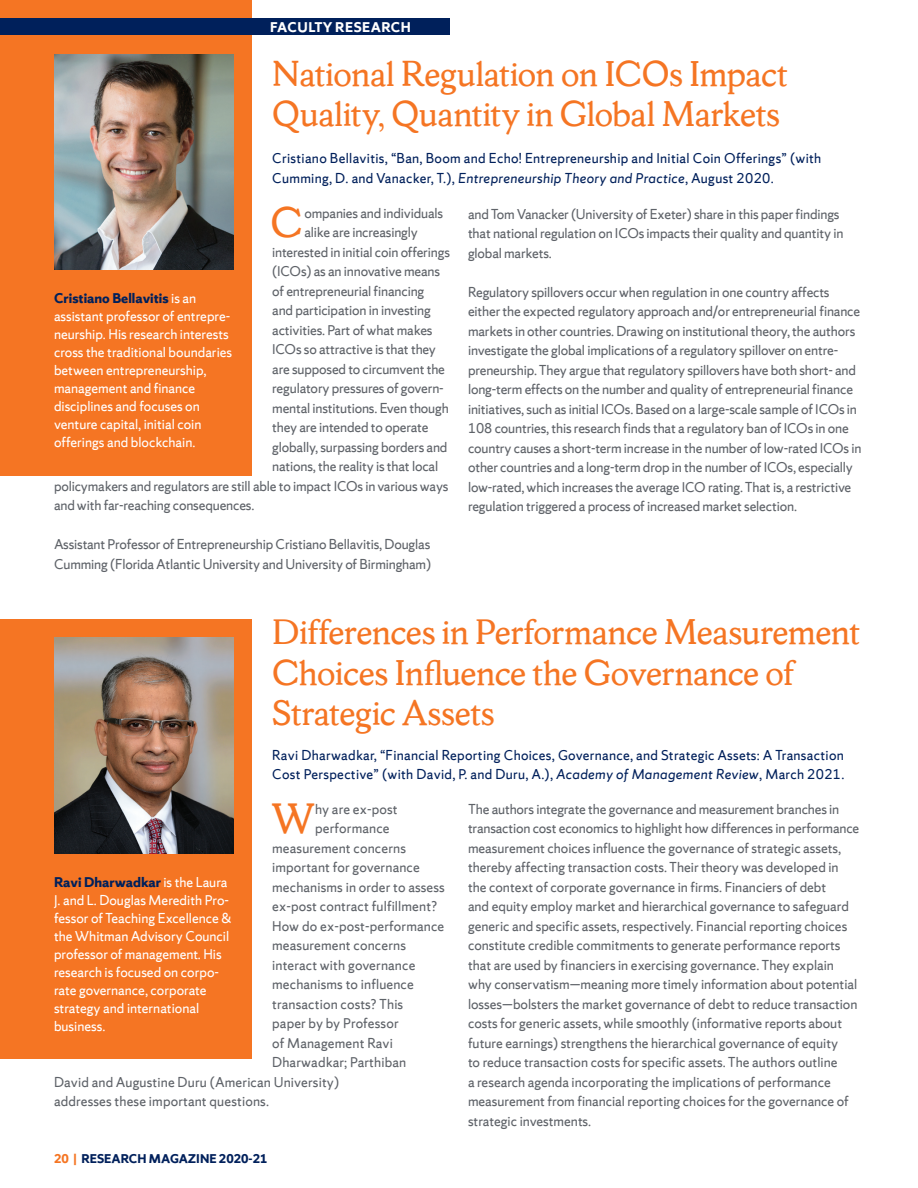
<style>
.page{position:relative;width:918px;height:1188px;background:#fff}
.page>*{position:absolute;margin:0;border:0;box-sizing:border-box;transform-origin:0 0}
.t1{font:44.55px "Sherman Serif";color:#f57523}
.t2{font:37.5px/40.5px "Sherman Serif";letter-spacing:-.005em;color:#f57523}
.t3{font:15px/19.5px "Sherman Sans";letter-spacing:-.01em;color:#5f6369}
.t4{font:15px/18px "Sherman Sans";color:#fff}
.t5{font:15px "Sherman Sans";letter-spacing:.01em;color:#5f6369}
.t6{font:15px/19.5px "Sherman Sans";letter-spacing:.02em;color:#00205b}
.t7{font:700 15px "Sherman Sans";letter-spacing:.03em;color:#fff}
.t8{font:700 13.5px "Sherman Sans";color:#00205b}
.s1{font-style:italic}
.s2{font-weight:700;color:#00205b}
.s3{color:#f57523}
</style>
<div class="page">
<div style="left:0;top:619px;width:252px;height:439px;background:#f57523"></div>
<div style="left:0;top:0;width:252px;height:475px;background:#f57523"></div>
<div style="left:0;top:18px;width:450px;height:16px;background:#00205b"></div>
<img style="left:54px;top:638px;width:180px;height:216px">
<img style="left:54px;top:54px;width:180px;height:216px">
<p class="t7" style="left:270px;top:18px;width:142px">FACULTY RESEARCH</p>
<p class="t2" style="left:272px;top:53px;width:517px">National Regulation on ICOs Impact<br>Quality, Quantity in Global Markets</p>
<p class="t6" style="left:272px;top:149px;width:551px">Cristiano Bellavitis, “Ban, Boom and Echo! Entrepreneurship and Initial Coin Offerings” (with<br>Cumming, D. and Vanacker, T.), <span class="s1">Entrepreneurship Theory and Practice</span>, August 2020.</p>
<p class="t1" style="left:271px;top:195px;width:34px">C</p>
<p class="t3" style="left:304px;top:203px;width:140px">ompanies and individuals</p>
<p class="t3" style="left:304px;top:222px;width:115px">alike are increasingly</p>
<p class="t3" style="left:272px;top:242px;width:179px">interested in initial coin offerings</p>
<p class="t3" style="left:272px;top:261px;width:169px">(ICOs) as an innovative means</p>
<p class="t3" style="left:272px;top:281px;width:154px">of entrepreneurial financing</p>
<p class="t3" style="left:272px;top:300px;width:160px">and participation in investing</p>
<p class="t3" style="left:272px;top:320px;width:162px">activities. Part of what makes</p>
<p class="t3" style="left:272px;top:339px;width:165px">ICOs so attractive is that they</p>
<p class="t3" style="left:272px;top:359px;width:174px">are supposed to circumvent the</p>
<p class="t3" style="left:272px;top:378px;width:173px">regulatory pressures of govern-</p>
<p class="t3" style="left:272px;top:398px;width:178px">mental institutions. Even though</p>
<p class="t3" style="left:272px;top:417px;width:158px">they are intended to operate</p>
<p class="t3" style="left:272px;top:437px;width:177px">globally, surpassing borders and</p>
<p class="t3" style="left:272px;top:456px;width:167px">nations, the reality is that local</p>
<p class="t3" style="left:54px;top:476px;width:396px">policymakers and regulators are still able to impact ICOs in various ways</p>
<p class="t3" style="left:54px;top:495px;width:202px">and with far-reaching consequences.</p>
<p class="t3" style="left:54px;top:534px;width:379px">Assistant Professor of Entrepreneurship Cristiano Bellavitis, Douglas<br>Cumming (Florida Atlantic University and University of Birmingham)</p>
<p class="t4" style="left:54px;top:289px;width:180px"><span class="s2">Cristiano Bellavitis</span> is an assistant professor of entrepre&shy;neurship. His research interests cross the traditional boundaries between entrepreneurship, management and finance disciplines and focuses on venture capital, initial coin offerings and blockchain.</p>
<p class="t3" style="left:468px;top:204px;width:377px">and Tom Vanacker (University of Exeter) share in this paper findings that national regulation on ICOs impacts their quality and quantity in global markets.</p>
<p class="t3" style="left:468px;top:282px;width:395px">Regulatory spillovers occur when regulation in one country affects either the expected regulatory approach and/or entrepreneurial finance markets in other countries. Drawing on institutional theory, the authors investigate the global implications of a regulatory spillover on entre&shy;preneurship. They argue that regulatory spillovers have both short- and long-term effects on the number and quality of entrepreneurial finance initiatives, such as initial ICOs. Based on a large-scale sample of ICOs in 108 countries, this research finds that a regulatory ban of ICOs in one country causes a short-term increase in the number of low-rated ICOs in other countries and a long-term drop in the number of ICOs, especially low-rated, which increases the average ICO rating. That is, a restrictive regulation triggered a process of increased market selection.</p>
<p class="t2" style="left:272px;top:611px;width:589px">Differences in Performance Measurement<br>Choices Influence the Governance of<br>Strategic Assets</p>
<p class="t6" style="left:272px;top:745px;width:574px">Ravi Dharwadkar, “Financial Reporting Choices, Governance, and Strategic Assets: A Transaction<br>Cost Perspective” (with David, P. and Duru, A.), <span class="s1">Academy of Management Review</span>, March 2021.</p>
<p class="t1" style="left:272px;top:791px;width:45px">W</p>
<p class="t5" style="left:315px;top:800px;width:84px">hy are ex-post</p>
<p class="t5" style="left:315px;top:820px;width:76px">performance</p>
<p class="t5" style="left:272px;top:839px;width:135px">measurement concerns</p>
<p class="t5" style="left:272px;top:859px;width:149px">important for governance</p>
<p class="t5" style="left:272px;top:878px;width:174px">mechanisms in order to assess</p>
<p class="t5" style="left:272px;top:898px;width:166px">ex-post contract fulfillment?</p>
<p class="t5" style="left:272px;top:917px;width:174px">How do ex-post-performance</p>
<p class="t5" style="left:272px;top:937px;width:135px">measurement concerns</p>
<p class="t5" style="left:272px;top:956px;width:145px">interact with governance</p>
<p class="t5" style="left:272px;top:976px;width:143px">mechanisms to influence</p>
<p class="t5" style="left:272px;top:995px;width:133px">transaction costs? This</p>
<p class="t5" style="left:272px;top:1015px;width:128px">paper by by Professor</p>
<p class="t5" style="left:272px;top:1034px;width:122px">of Management Ravi</p>
<p class="t5" style="left:272px;top:1054px;width:135px">Dharwadkar; Parthiban</p>
<p class="t5" style="left:54px;top:1073px;width:287px">David and Augustine Duru (American University)</p>
<p class="t5" style="left:54px;top:1093px;width:217px">addresses these important questions.</p>
<p class="t4" style="left:54px;top:873px;width:179px"><span class="s2">Ravi Dharwadkar</span>is the Laura<br>J. and L. Douglas Meredith Pro&shy;fessor of Teaching Excellence &amp; the Whitman Advisory Council professor of management. His research is focused on corpo&shy;rate governance, corporate strategy and international business.</p>
<p class="t8" style="left:54px;top:1151px;width:215px"><span class="s3">20 |</span> RESEARCH MAGAZINE 2020-21</p>
<p class="t3" style="left:468px;top:799px;width:393px">The authors integrate the governance and measurement branches in transaction cost economics to highlight how differences in performance measurement choices influence the governance of strategic assets, thereby affecting transaction costs. Their theory was developed in the context of corporate governance in firms. Financiers of debt<br>and equity employ market and hierarchical governance to safeguard generic and specific assets, respectively. Financial reporting choices constitute credible commitments to generate performance reports that are used by financiers in exercising governance. They explain why conservatism—meaning more timely information about potential losses—bolsters the market governance of debt to reduce transaction costs for generic assets, while smoothly (informative reports about future earnings) strengthens the hierarchical governance of equity<br>to reduce transaction costs for specific assets. The authors outline<br>a research agenda incorporating the implications of performance measurement from financial reporting choices for the governance of strategic investments.</p>
</div>
